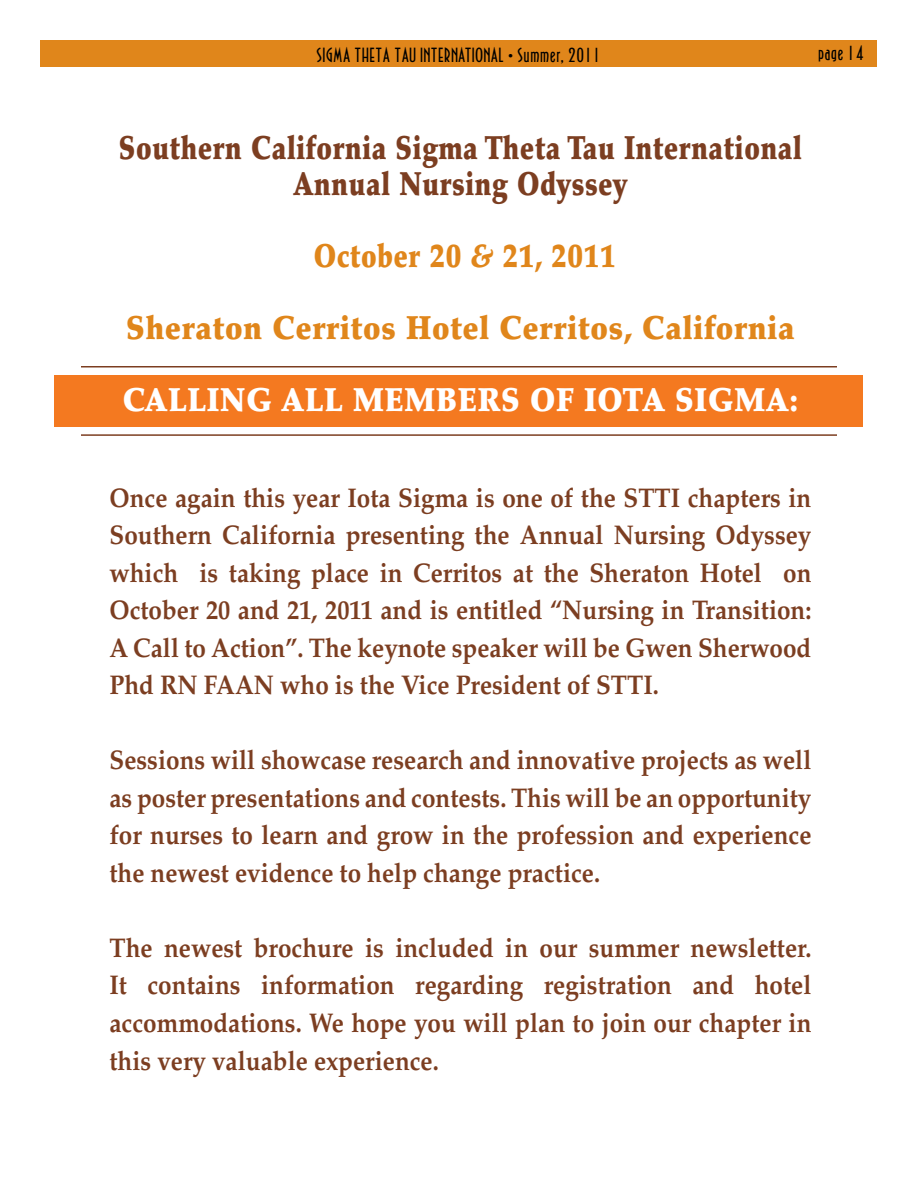
<style>
.page{position:relative;width:918px;height:1188px;background:#fff}
.page>*{position:absolute;margin:0;border:0;box-sizing:border-box;transform-origin:0 0}
.t1{font:900 33px/36px "Palatino LT Std";letter-spacing:.025em;color:#7c3e21;text-align:center;scale:.8 1}
.t2{font:900 33px/72px "Palatino LT Std";letter-spacing:.025em;color:#e0861b;text-align:center;scale:.8 1}
.t3{font:900 33px "Palatino LT Std";letter-spacing:.025em;color:#fff;scale:.9 1}
.t4{font:700 27px/37.5px "Palatino LT Std";color:#7c3e21;text-align:justify;scale:.9 1}
.t5{font:18px "OPTI Newport Land";letter-spacing:.025em;color:#000}
.s1{font-style:italic}
</style>
<div class="page">
<div style="left:40px;top:40px;width:838px;height:28px;background:#e0861b"></div>
<div style="left:55px;top:375px;width:808px;height:52px;background:#f47920"></div>
<hr style="left:81px;top:366px;width:756px;height:2px;background:#7c3e21">
<hr style="left:81px;top:434px;width:756px;height:2px;background:#7c3e21">
<p class="t5" style="left:317px;top:42px;width:286px">SIGMA THETA TAU INTERNATIONAL • Summer, 2011</p>
<p class="t5" style="left:818px;top:40px;width:47px">page 14</p>
<p class="t1" style="left:119px;top:130px;width:856px">Southern California Sigma Theta Tau International<br>Annual Nursing Odyssey</p>
<p class="t2" style="left:126px;top:220px;width:837px">October 20 <span class="s1">&amp;</span> 21, 2011<br>Sheraton Cerritos Hotel Cerritos, California</p>
<p class="t3" style="left:123px;top:380px;width:752px">CALLING ALL MEMBERS OF IOTA SIGMA:</p>
<p class="t4" style="left:110px;top:479px;width:782px">Once again this year Iota Sigma is one of the STTI chapters in Southern California presenting the Annual Nursing Odyssey which is taking place in Cerritos at the Sheraton Hotel on October 20 and 21, 2011 and is entitled “Nursing in Transition:<br>A Call to Action”. The keynote speaker will be Gwen Sherwood Phd RN FAAN who is the Vice President of STTI.</p>
<p class="t4" style="left:110px;top:742px;width:782px">Sessions will showcase research and innovative projects as well as poster presentations and contests. This will be an opportunity for nurses to learn and grow in the profession and experience the newest evidence to help change practice.</p>
<p class="t4" style="left:110px;top:929px;width:782px">The newest brochure is included in our summer newsletter.<br>It contains information regarding registration and hotel accommodations. We hope you will plan to join our chapter in this very valuable experience.</p>
</div>
